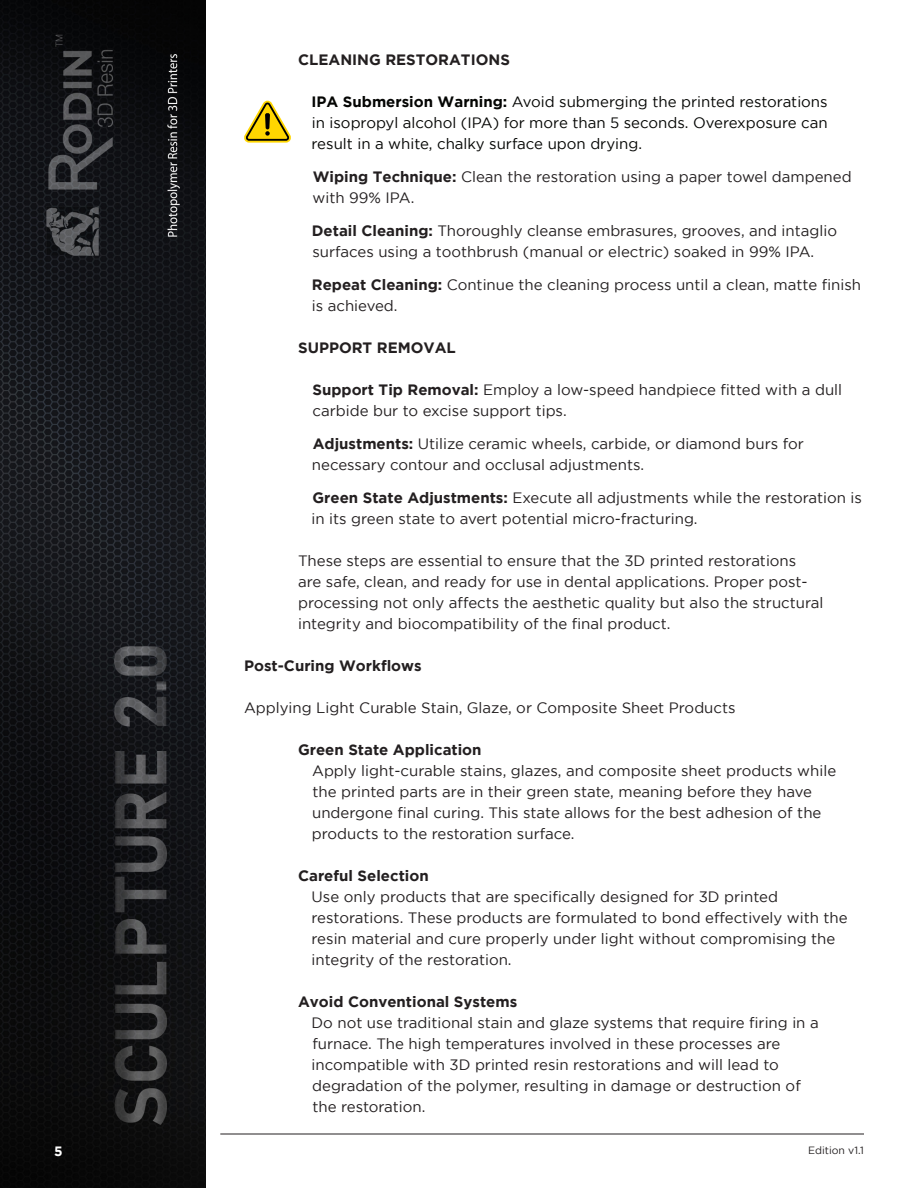
<style>
.page{position:relative;width:918px;height:1188px;background:#fff}
.page>*{position:absolute;margin:0;border:0;box-sizing:border-box;transform-origin:0 0}
.t1{font:15px "Gotham";color:#231f20}
.t2{font:15px "Gotham";color:#040503}
.t3{font:700 15px "Gotham";color:#231f20}
.t4{font:700 13.5px "Gotham";color:#fff}
.t5{font:10.5px "Gotham";color:#231f20}
.s1{font-weight:700}
</style>
<div class="page">
<img style="left:0;top:0;width:205px;height:1188px">
<hr style="left:220px;top:1134px;width:644px;height:1px;background:#231f20">
<svg style="left:244px;top:101px;width:47px;height:42px"></svg>
<p class="t4" style="left:54px;top:1143px;width:10px">5</p>
<p class="t3" style="left:298px;top:51px;width:213px">CLEANING RESTORATIONS</p>
<p class="t2" style="left:312px;top:93px;width:518px"><span class="s1">IPA Submersion Warning:</span> Avoid submerging the printed restorations</p>
<p class="t2" style="left:312px;top:114px;width:517px">in isopropyl alcohol (IPA) for more than 5 seconds. Overexposure can</p>
<p class="t2" style="left:312px;top:135px;width:332px">result in a white, chalky surface upon drying.</p>
<p class="t1" style="left:313px;top:168px;width:540px"><span class="s1">Wiping Technique:</span> Clean the restoration using a paper towel dampened</p>
<p class="t1" style="left:312px;top:189px;width:103px">with 99% IPA.</p>
<p class="t1" style="left:312px;top:222px;width:527px"><span class="s1">Detail Cleaning:</span> Thoroughly cleanse embrasures, grooves, and intaglio</p>
<p class="t1" style="left:312px;top:243px;width:503px">surfaces using a toothbrush (manual or electric) soaked in 99% IPA.</p>
<p class="t1" style="left:312px;top:276px;width:551px"><span class="s1">Repeat Cleaning:</span> Continue the cleaning process until a clean, matte finish</p>
<p class="t1" style="left:312px;top:297px;width:87px">is achieved.</p>
<p class="t3" style="left:298px;top:339px;width:159px">SUPPORT REMOVAL</p>
<p class="t1" style="left:312px;top:381px;width:531px"><span class="s1">Support Tip Removal:</span> Employ a low-speed handpiece fitted with a dull</p>
<p class="t1" style="left:312px;top:402px;width:256px">carbide bur to excise support tips.</p>
<p class="t1" style="left:313px;top:435px;width:493px"><span class="s1">Adjustments:</span> Utilize ceramic wheels, carbide, or diamond burs for</p>
<p class="t1" style="left:312px;top:456px;width:334px">necessary contour and occlusal adjustments.</p>
<p class="t1" style="left:312px;top:489px;width:551px"><span class="s1">Green State Adjustments:</span> Execute all adjustments while the restoration is</p>
<p class="t1" style="left:312px;top:510px;width:388px">in its green state to avert potential micro-fracturing.</p>
<p class="t1" style="left:298px;top:552px;width:500px">These steps are essential to ensure that the 3D printed restorations</p>
<p class="t1" style="left:298px;top:573px;width:511px">are safe, clean, and ready for use in dental applications. Proper post-</p>
<p class="t1" style="left:298px;top:594px;width:527px">processing not only affects the aesthetic quality but also the structural</p>
<p class="t1" style="left:298px;top:615px;width:374px">integrity and biocompatibility of the final product.</p>
<p class="t3" style="left:244px;top:657px;width:179px">Post-Curing Workflows</p>
<p class="t1" style="left:244px;top:699px;width:493px">Applying Light Curable Stain, Glaze, or Composite Sheet Products</p>
<p class="t3" style="left:298px;top:741px;width:185px">Green State Application</p>
<p class="t1" style="left:312px;top:762px;width:526px">Apply light-curable stains, glazes, and composite sheet products while</p>
<p class="t1" style="left:312px;top:783px;width:501px">the printed parts are in their green state, meaning before they have</p>
<p class="t1" style="left:312px;top:804px;width:511px">undergone final curing. This state allows for the best adhesion of the</p>
<p class="t1" style="left:312px;top:825px;width:264px">products to the restoration surface.</p>
<p class="t3" style="left:298px;top:867px;width:132px">Careful Selection</p>
<p class="t1" style="left:312px;top:888px;width:468px">Use only products that are specifically designed for 3D printed</p>
<p class="t1" style="left:312px;top:909px;width:538px">restorations. These products are formulated to bond effectively with the</p>
<p class="t1" style="left:312px;top:930px;width:525px">resin material and cure properly under light without compromising the</p>
<p class="t1" style="left:312px;top:951px;width:202px">integrity of the restoration.</p>
<p class="t3" style="left:298px;top:993px;width:221px">Avoid Conventional Systems</p>
<p class="t1" style="left:312px;top:1014px;width:509px">Do not use traditional stain and glaze systems that require firing in a</p>
<p class="t1" style="left:312px;top:1035px;width:469px">furnace. The high temperatures involved in these processes are</p>
<p class="t1" style="left:312px;top:1056px;width:469px">incompatible with 3D printed resin restorations and will lead to</p>
<p class="t1" style="left:312px;top:1077px;width:490px">degradation of the polymer, resulting in damage or destruction of</p>
<p class="t1" style="left:312px;top:1098px;width:115px">the restoration.</p>
<p class="t5" style="left:808px;top:1144px;width:57px">Edition v1.1</p>
</div>
